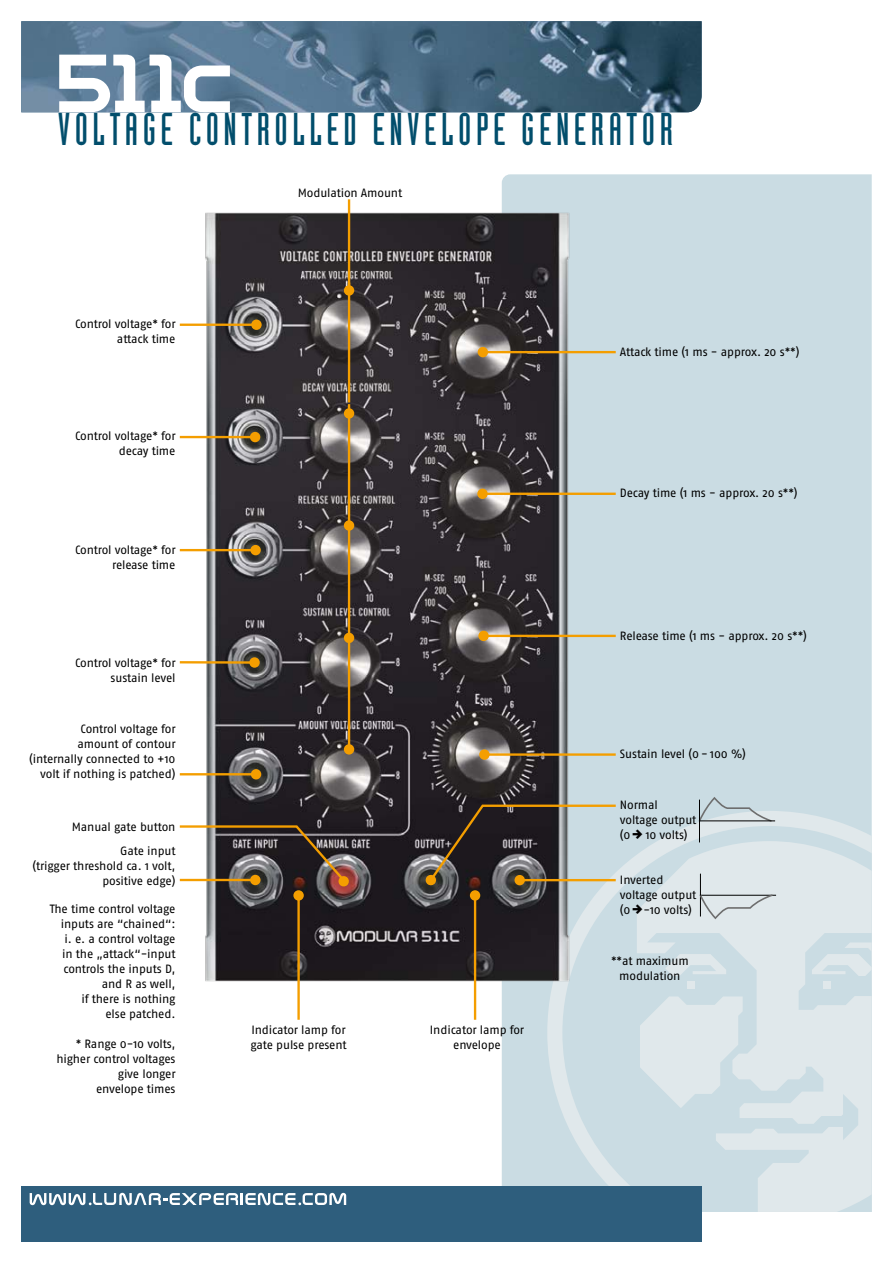
<style>
.page{position:relative;width:893px;height:1263px;background:#fff}
.page>*{position:absolute;margin:0;border:0;box-sizing:border-box;transform-origin:0 0}
.t1{font:79.5px "Nasa Font Two";color:#fff}
.t2{font:45px "Industria Solid";letter-spacing:.1em;color:#024e6c}
.t3{font:12px/15px "Fago Pro";letter-spacing:-.015em;color:#000;text-align:right}
.s1{font-family:"As Pfeile"}
</style>
<div class="page">
<div style="left:502px;top:174px;width:370px;height:1012px;background:#cadce3"></div>
<svg style="left:547px;top:811px;width:325px;height:375px;background:#d2e0e6"></svg>
<svg style="left:562px;top:826px;width:310px;height:360px;background:#cddee4"></svg>
<svg style="left:637px;top:841px;width:235px;height:371px;background:#d8e3e8"></svg>
<svg style="left:799px;top:933px;width:73px;height:77px;background:#d1e0e5"></svg>
<div style="left:823px;top:981px;width:7px;height:7px;background:#e0e8eb"></div>
<img style="left:21px;top:21px;width:681px;height:91px">
<div style="left:21px;top:1186px;width:681px;height:56px;background:#2e5e7d"></div>
<svg style="left:30px;top:1193px;width:316px;height:12px"></svg>
<img style="left:192px;top:207px;width:391px;height:780px">
<hr style="left:487px;top:351px;width:129px;height:2px;background:#f49e00">
<div style="left:478px;top:347px;width:10px;height:10px;background:#f49e00;border-radius:50%"></div>
<hr style="left:487px;top:493px;width:129px;height:2px;background:#f49e00">
<div style="left:477px;top:489px;width:11px;height:10px;background:#f49e00;border-radius:50%"></div>
<hr style="left:488px;top:635px;width:128px;height:2px;background:#f49e00">
<div style="left:478px;top:631px;width:11px;height:10px;background:#f49e00;border-radius:50%"></div>
<hr style="left:489px;top:753px;width:127px;height:3px;background:#f49e00">
<div style="left:479px;top:749px;width:11px;height:11px;background:#f49e00;border-radius:50%"></div>
<svg style="left:425px;top:803px;width:193px;height:83px;background:#676461"></svg>
<svg style="left:179px;top:824px;width:170px;height:63px;background:#71665e"></svg>
<hr style="left:180px;top:549px;width:71px;height:2px;background:#f49e00">
<div style="left:250px;top:545px;width:11px;height:10px;background:#f49e00;border-radius:50%"></div>
<hr style="left:297px;top:900px;width:3px;height:120px;background:#f49e00">
<div style="left:293px;top:890px;width:11px;height:11px;background:#f49e00;border-radius:50%"></div>
<hr style="left:474px;top:900px;width:2px;height:120px;background:#f49e00">
<div style="left:470px;top:890px;width:10px;height:11px;background:#f49e00;border-radius:50%"></div>
<hr style="left:180px;top:661px;width:70px;height:3px;background:#f49e00">
<div style="left:249px;top:657px;width:11px;height:11px;background:#f49e00;border-radius:50%"></div>
<hr style="left:180px;top:773px;width:72px;height:2px;background:#f49e00">
<div style="left:251px;top:769px;width:10px;height:10px;background:#f49e00;border-radius:50%"></div>
<hr style="left:180px;top:436px;width:71px;height:2px;background:#f49e00">
<div style="left:250px;top:432px;width:10px;height:10px;background:#f49e00;border-radius:50%"></div>
<hr style="left:180px;top:324px;width:72px;height:2px;background:#f49e00">
<div style="left:251px;top:320px;width:11px;height:10px;background:#f49e00;border-radius:50%"></div>
<hr style="left:348px;top:643px;width:2px;height:107px;background:#f49e00">
<div style="left:344px;top:744px;width:10px;height:10px;background:#f49e00;border-radius:50%"></div>
<hr style="left:348px;top:520px;width:2px;height:120px;background:#f49e00">
<div style="left:344px;top:633px;width:10px;height:10px;background:#f49e00;border-radius:50%"></div>
<hr style="left:348px;top:404px;width:2px;height:120px;background:#f49e00">
<div style="left:344px;top:520px;width:10px;height:11px;background:#f49e00;border-radius:50%"></div>
<hr style="left:348px;top:282px;width:2px;height:120px;background:#f49e00">
<div style="left:344px;top:408px;width:10px;height:11px;background:#f49e00;border-radius:50%"></div>
<hr style="left:348px;top:199px;width:2px;height:87px;background:#f49e00">
<div style="left:344px;top:285px;width:10px;height:11px;background:#f49e00;border-radius:50%"></div>
<svg style="left:698px;top:874px;width:79px;height:46px;background:#d4dbde"></svg>
<svg style="left:697px;top:796px;width:79px;height:46px;background:#c6d4d9"></svg>
<h1 class="t1" style="left:52px;top:48px;width:185px">511c</h1>
<h2 class="t2" style="left:58px;top:104px;width:617px">VOLTAGE CONTROLLED ENVELOPE GENERATOR</h2>
<p class="t3" style="left:75px;top:316px;width:102px">Control voltage* for attack time</p>
<p class="t3" style="left:75px;top:429px;width:102px">Control voltage* for decay time</p>
<p class="t3" style="left:75px;top:543px;width:102px">Control voltage* for release time</p>
<p class="t3" style="left:75px;top:655px;width:102px">Control voltage* for sustain level</p>
<p class="t3" style="left:29px;top:721px;width:148px">Control voltage for<br>amount of contour (internally connected to +10 volt if nothing is patched)</p>
<p class="t3" style="left:72px;top:815px;width:105px;line-height:23.7px">Manual gate button<br>Gate input</p>
<p class="t3" style="left:33px;top:858px;width:144px">(trigger threshold ca. 1 volt, positive edge)</p>
<p class="t3" style="left:50px;top:901px;width:127px">The time control voltage inputs are “chained“:<br>i. e. a control voltage<br>in the „attack“-input controls the inputs D, and R as well,<br>if there is nothing<br>else patched.</p>
<p class="t3" style="left:56px;top:1036px;width:121px">* Range 0-10 volts, higher control voltages give longer<br>envelope times</p>
<p class="t3" style="left:298px;top:185px;width:106px">Modulation Amount</p>
<p class="t3" style="left:250px;top:1022px;width:98px;text-align:left">Indicator lamp for gate pulse present</p>
<p class="t3" style="left:430px;top:1022px;width:96px;text-align:center">Indicator lamp for envelope</p>
<p class="t3" style="left:620px;top:344px;width:181px">Attack time (1 ms - approx. 20 s**)</p>
<p class="t3" style="left:620px;top:485px;width:179px">Decay time (1 ms - approx. 20 s**)</p>
<p class="t3" style="left:620px;top:628px;width:188px">Release time (1 ms - approx. 20 s**)</p>
<p class="t3" style="left:620px;top:746px;width:128px">Sustain level (0 - 100 %)</p>
<p class="t3" style="left:620px;top:797px;width:78px;text-align:left">Normal voltage output (0 <span class="s1">b</span> 10 volts)</p>
<p class="t3" style="left:620px;top:872px;width:78px;text-align:left">Inverted voltage output (0 <span class="s1">b</span>-10 volts)</p>
<p class="t3" style="left:611px;top:953px;width:79px;text-align:center">**at maximum modulation</p>
</div>
